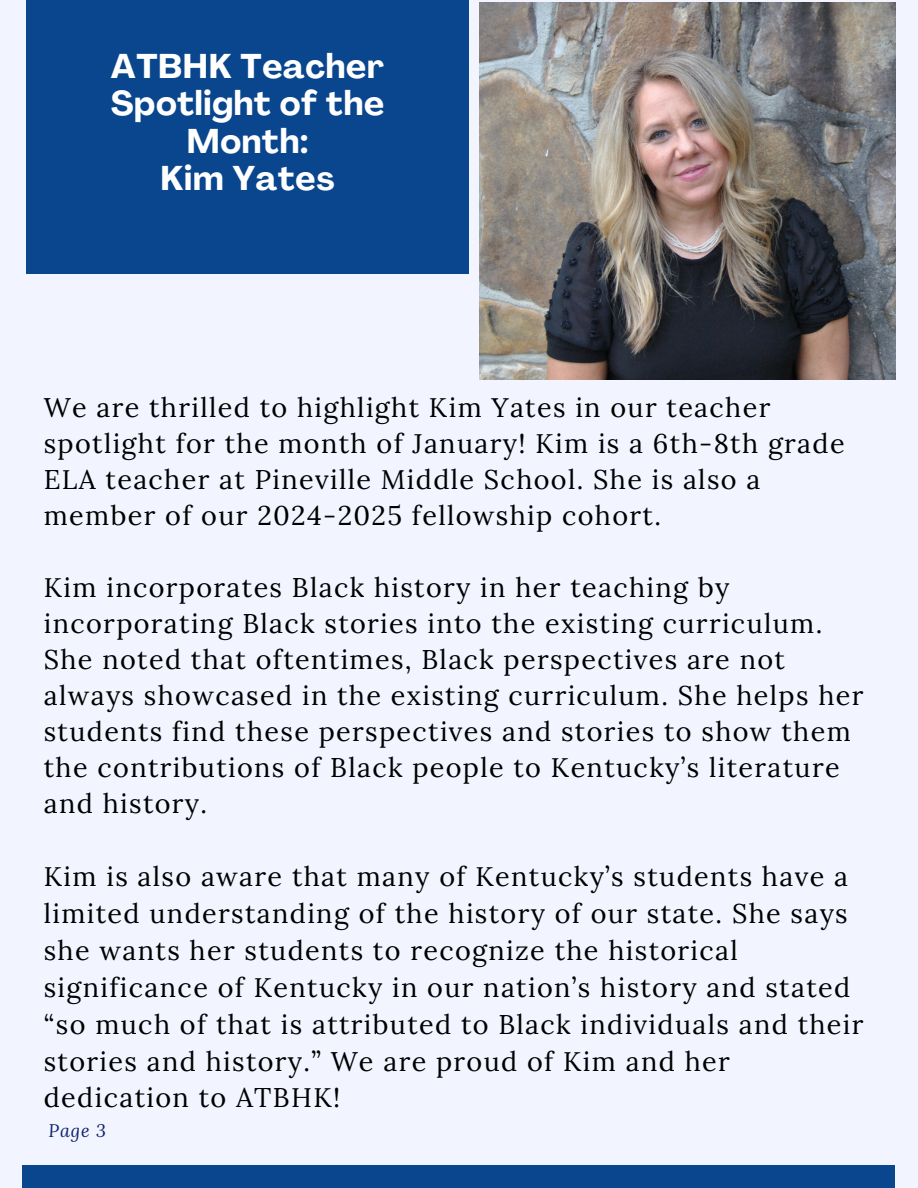
<style>
.page{position:relative;width:918px;height:1188px;background:#f2f5ff}
.page>*{position:absolute;margin:0;border:0;box-sizing:border-box;transform-origin:0 0}
.t1{font:700 33.9px/37.2px "Agrandir";letter-spacing:.02em;color:#fff;text-align:center}
.t2{font:27px/36px "Lora";letter-spacing:.05em;color:#000}
.t3{font:italic 18px "Lora";color:#0a2269}
</style>
<div class="page">
<div style="left:26px;top:0;width:443px;height:274px;background:#09468d"></div>
<div style="left:23px;top:1165px;width:872px;height:23px;background:#09468d"></div>
<img style="left:480px;top:2px;width:415px;height:377px">
<h1 class="t1" style="left:111px;top:51px;width:275px">ATBHK Teacher<br>Spotlight of the<br>Month:<br>Kim Yates</h1>
<h2 class="t2" style="left:44px;top:389px;width:802px">We are thrilled to highlight Kim Yates in our teacher spotlight for the month of January! Kim is a 6th-8th grade ELA teacher at Pineville Middle School. She is also a member of our 2024-2025 fellowship cohort.</h2>
<h2 class="t2" style="left:44px;top:569px;width:821px">Kim incorporates Black history in her teaching by incorporating Black stories into the existing curriculum.<br>She noted that oftentimes, Black perspectives are not always showcased in the existing curriculum. She helps her students find these perspectives and stories to show them the contributions of Black people to Kentucky’s literature and history.</h2>
<h2 class="t2" style="left:44px;top:858px;width:821px;line-height:36.9px">Kim is also aware that many of Kentucky’s students have a limited understanding of the history of our state. She says she wants her students to recognize the historical significance of Kentucky in our nation’s history and stated “so much of that is attributed to Black individuals and their stories and history.” We are proud of Kim and her dedication to ATBHK!</h2>
<p class="t3" style="left:49px;top:1118px;width:59px">Page 3</p>
</div>
